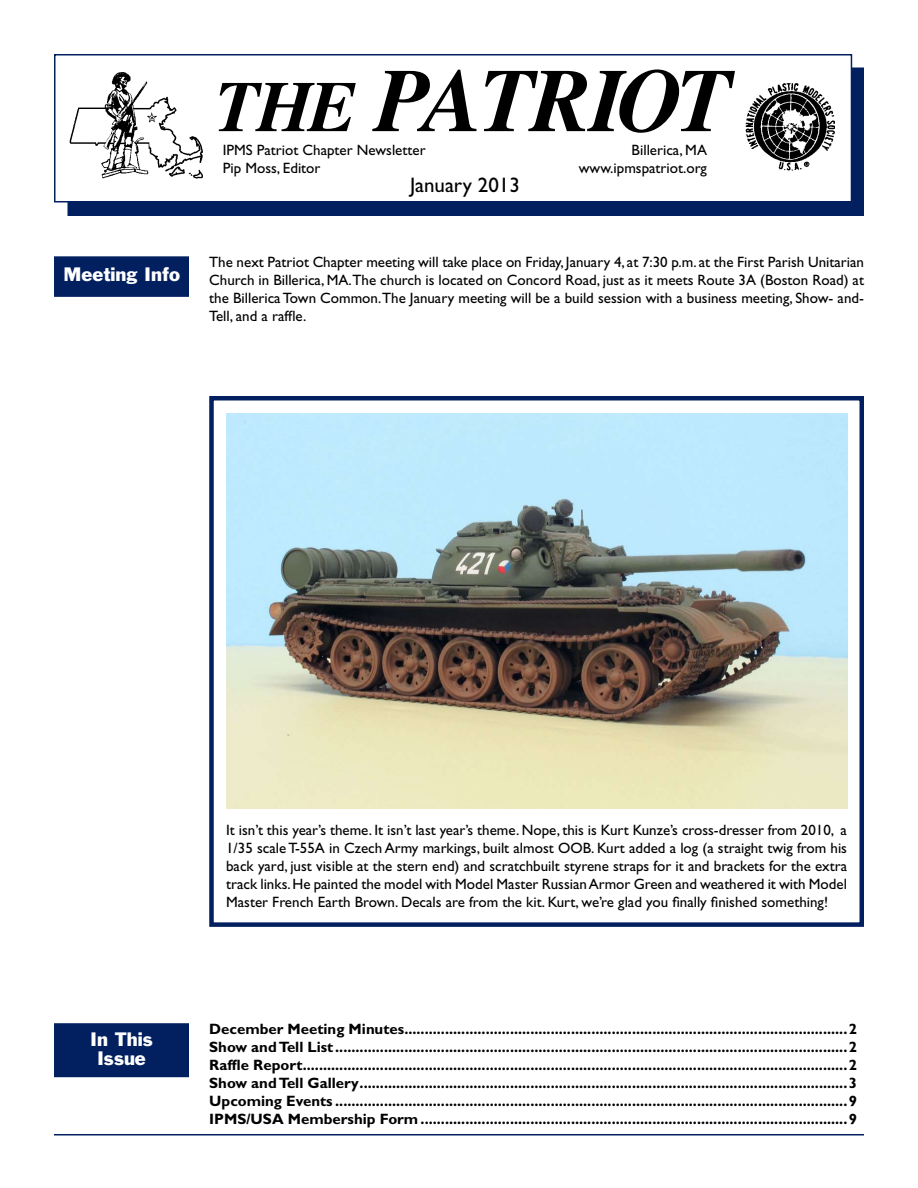
<style>
.page{position:relative;width:918px;height:1188px;background:#fff}
.page>*{position:absolute;margin:0;border:0;box-sizing:border-box;transform-origin:0 0}
.t1{font:italic 700 90px "Times";letter-spacing:-.05em;color:#000}
.t2{font:21px "Gill Sans";color:#000}
.t3{font:18px/19.5px "Franklin Gothic";color:#fff;text-align:center}
.t4{font:700 15px/18px "Gill Sans";color:#000;text-align:justify}
.t5{font:15px/18px "Gill Sans";color:#000;text-align:justify}
.s1{font-size:72px}
</style>
<div class="page">
<div style="left:68px;top:68px;width:796px;height:148px;background:#02205f"></div>
<div style="left:54px;top:54px;width:798px;height:148px;background:#fff;border:2px solid #02205f"></div>
<hr style="left:54px;top:1134px;width:810px;height:2px;background:#02205f">
<div style="left:209px;top:396px;width:655px;height:531px;border:4px solid #02205f"></div>
<div style="left:54px;top:1023px;width:135px;height:54px;background:#02205f;border:2px solid #02205f"></div>
<div style="left:54px;top:256px;width:135px;height:41px;background:#02205f;border:2px solid #02205f"></div>
<img style="left:746px;top:83px;width:89px;height:87px">
<img style="left:70px;top:73px;width:132px;height:106px">
<img style="left:226px;top:414px;width:621px;height:395px">
<p class="t3" style="left:64px;top:265px;width:118px">Meeting Info</p>
<h1 class="t1" style="left:215px;top:48px;width:518px"><span class="s1">THE</span> PATRIOT</h1>
<p class="t5" style="left:223px;top:141px;width:204px">IPMS Patriot Chapter Newsletter</p>
<p class="t5" style="left:632px;top:141px;width:77px">Billerica, MA</p>
<p class="t5" style="left:223px;top:159px;width:99px">Pip Moss, Editor</p>
<p class="t5" style="left:579px;top:159px;width:130px">www.ipmspatriot.org</p>
<h2 class="t2" style="left:410px;top:172px;width:111px">January 2013</h2>
<p class="t5" style="left:209px;top:253px;width:656px">The next Patriot Chapter meeting will take place on Friday, January 4, at 7:30 p.m. at the First Parish Unitarian Church in Billerica, MA.The church is located on Concord Road, just as it meets Route 3A (Boston Road) at the Billerica Town Common.The January meeting will be a build session with a business meeting, Show- and-Tell, and a raffle.</p>
<p class="t3" style="left:90px;top:1029px;width:64px">In This<br>Issue</p>
<p class="t5" style="left:226px;top:821px;width:622px">It isn’t this year’s theme. It isn’t last year’s theme. Nope, this is Kurt Kunze’s cross-dresser from 2010, a 1/35 scale T-55A in Czech Army markings, built almost OOB. Kurt added a log (a straight twig from his back yard, just visible at the stern end) and scratchbuilt styrene straps for it and brackets for the extra track links. He painted the model with Model Master Russian Armor Green and weathered it with Model Master French Earth Brown. Decals are from the kit. Kurt, we’re glad you finally finished something!</p>
<p class="t4" style="left:209px;top:1020px;width:650px">December Meeting Minutes.............................................................................................................2<br>Show and Tell List ..............................................................................................................................2<br>Raffle Report......................................................................................................................................2<br>Show and Tell Gallery........................................................................................................................3<br>Upcoming Events ..............................................................................................................................9<br>IPMS/USA Membership Form.........................................................................................................9</p>
</div>
